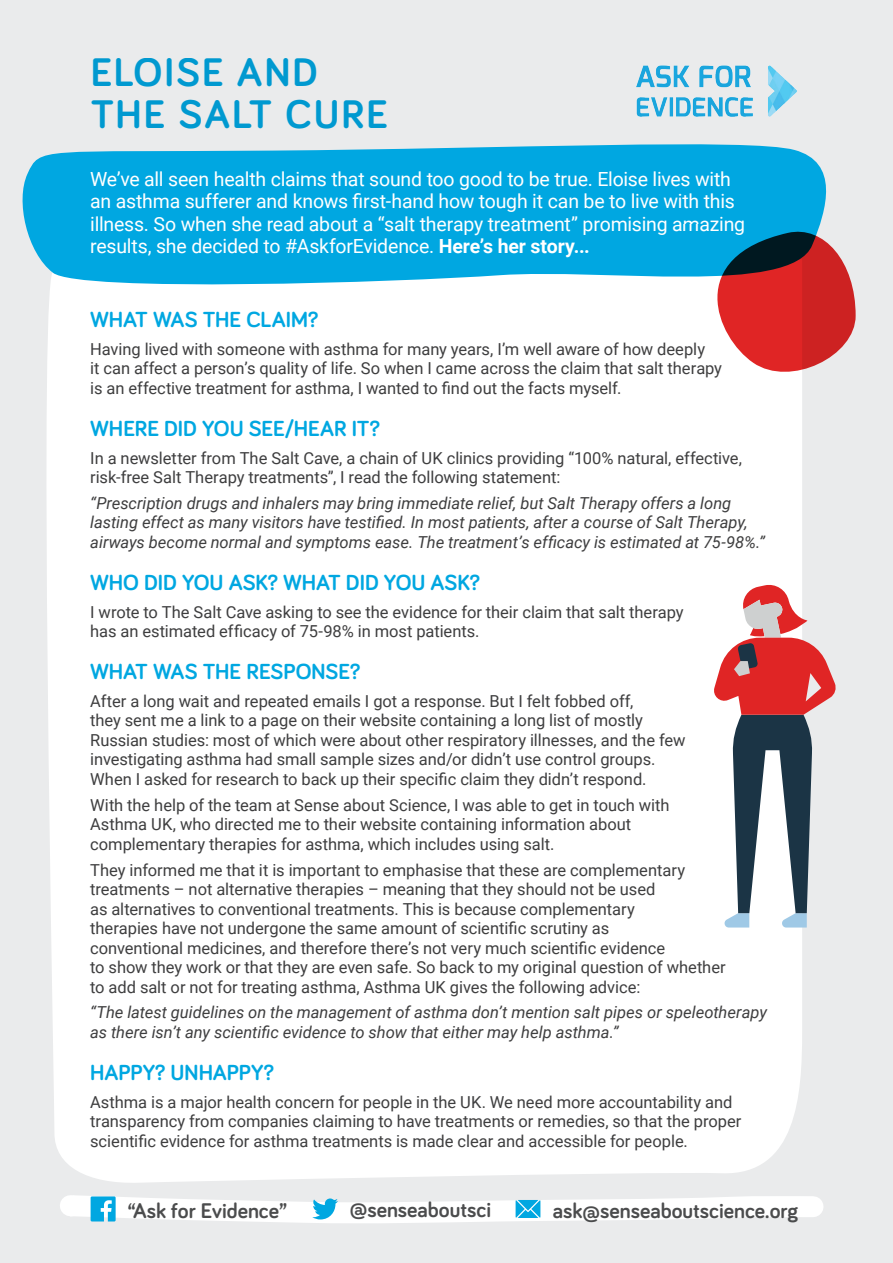
<style>
.page{position:relative;width:893px;height:1263px;background:#eaebec}
.page>*{position:absolute;margin:0;border:0;box-sizing:border-box;transform-origin:0 0}
.t1{font:700 41.1px/41.1px "Bariol";letter-spacing:.05em;color:#00a7e1}
.Section_Headings_BLU{font:700 22.5px "Bariol";letter-spacing:-.005em;color:#00a7e1}
.t2{font:700 21.9px "Bariol";color:#4b4c4d}
.Intro_Text{font:19.5px/22.5px "Roboto";letter-spacing:-.01em;color:#fff}
.Body_Copy{font:16.5px/19.5px "Roboto";letter-spacing:-.005em;color:#3e3e3f}
.Body_Copy-2{font:italic 16.5px/19.5px "Roboto";letter-spacing:-.005em;color:#3e3e3f}
.s1{font-weight:700}
</style>
<div class="page">
<div style="left:46px;top:296px;width:756px;height:884px;background:#fff"></div>
<svg style="left:22px;top:144px;width:805px;height:152px;background:#24b2e4"></svg>
<img style="left:636px;top:65px;width:161px;height:52px">
<svg style="left:716px;top:230px;width:140px;height:143px;background:#b35056"></svg>
<svg style="left:60px;top:1180px;width:763px;height:43px"></svg>
<svg style="left:91px;top:1196px;width:25px;height:25px"></svg>
<svg style="left:312px;top:1198px;width:26px;height:21px"></svg>
<svg style="left:516px;top:1200px;width:24px;height:18px"></svg>
<svg style="left:712px;top:583px;width:124px;height:344px"></svg>
<h1 class="t1" style="left:90px;top:51px;width:299px">ELOISE AND<br>THE SALT CURE</h1>
<p class="Intro_Text" style="left:90px;top:167px;width:656px">We’ve all seen health claims that sound too good to be true. Eloise lives with an asthma sufferer and knows first-hand how tough it can be to live with this illness. So when she read about a “salt therapy treatment” promising amazing results, she decided to #AskforEvidence. <span class="s1">Here’s her story...</span></p>
<p class="Section_Headings_BLU" style="left:90px;top:304px;width:229px">WHAT WAS THE CLAIM?</p>
<p class="Body_Copy" style="left:90px;top:339px;width:633px">Having lived with someone with asthma for many years, I’m well aware of how deeply<br>it can affect a person’s quality of life. So when I came across the claim that salt therapy is an effective treatment for asthma, I wanted to find out the facts myself.</p>
<p class="Section_Headings_BLU" style="left:90px;top:413px;width:291px">WHERE DID YOU SEE/HEAR IT?</p>
<p class="Body_Copy" style="left:90px;top:447px;width:653px">In a newsletter from The Salt Cave, a chain of UK clinics providing “100% natural, effective, risk-free Salt Therapy treatments”, I read the following statement:</p>
<p class="Body_Copy-2" style="left:90px;top:493px;width:676px">“Prescription drugs and inhalers may bring immediate relief, but Salt Therapy offers a long lasting effect as many visitors have testified. In most patients, after a course of Salt Therapy, airways become normal and symptoms ease. The treatment’s efficacy is estimated at 75-98%.”</p>
<p class="Section_Headings_BLU" style="left:90px;top:567px;width:391px">WHO DID YOU ASK? WHAT DID YOU ASK?</p>
<p class="Body_Copy" style="left:90px;top:601px;width:595px">I wrote to The Salt Cave asking to see the evidence for their claim that salt therapy has an estimated efficacy of 75-98% in most patients.</p>
<p class="Section_Headings_BLU" style="left:90px;top:656px;width:272px">WHAT WAS THE RESPONSE?</p>
<p class="Body_Copy" style="left:90px;top:690px;width:597px">After a long wait and repeated emails I got a response. But I felt fobbed off,<br>they sent me a link to a page on their website containing a long list of mostly Russian studies: most of which were about other respiratory illnesses, and the few investigating asthma had small sample sizes and/or didn’t use control groups.<br>When I asked for research to back up their specific claim they didn’t respond.</p>
<p class="Body_Copy" style="left:90px;top:794px;width:581px">With the help of the team at Sense about Science, I was able to get in touch with<br>Asthma UK, who directed me to their website containing information about complementary therapies for asthma, which includes using salt.</p>
<p class="Body_Copy" style="left:90px;top:859px;width:637px">They informed me that it is important to emphasise that these are complementary treatments – not alternative therapies – meaning that they should not be used<br>as alternatives to conventional treatments. This is because complementary<br>therapies have not undergone the same amount of scientific scrutiny as<br>conventional medicines, and therefore there’s not very much scientific evidence<br>to show they work or that they are even safe. So back to my original question of whether to add salt or not for treating asthma, Asthma UK gives the following advice:</p>
<p class="Body_Copy-2" style="left:90px;top:1002px;width:678px">“The latest guidelines on the management of asthma don’t mention salt pipes or speleotherapy as there isn’t any scientific evidence to show that either may help asthma.”</p>
<p class="Section_Headings_BLU" style="left:90px;top:1056px;width:185px">HAPPY? UNHAPPY?</p>
<p class="Body_Copy" style="left:90px;top:1091px;width:653px">Asthma is a major health concern for people in the UK. We need more accountability and transparency from companies claiming to have treatments or remedies, so that the proper scientific evidence for asthma treatments is made clear and accessible for people.</p>
<p class="t2" style="left:128px;top:1195px;width:161px">“Ask for Evidence”</p>
<p class="t2" style="left:350px;top:1195px;width:143px">@senseaboutsci</p>
<p class="t2" style="left:553px;top:1195px;width:247px">ask@senseaboutscience.org</p>
</div>
